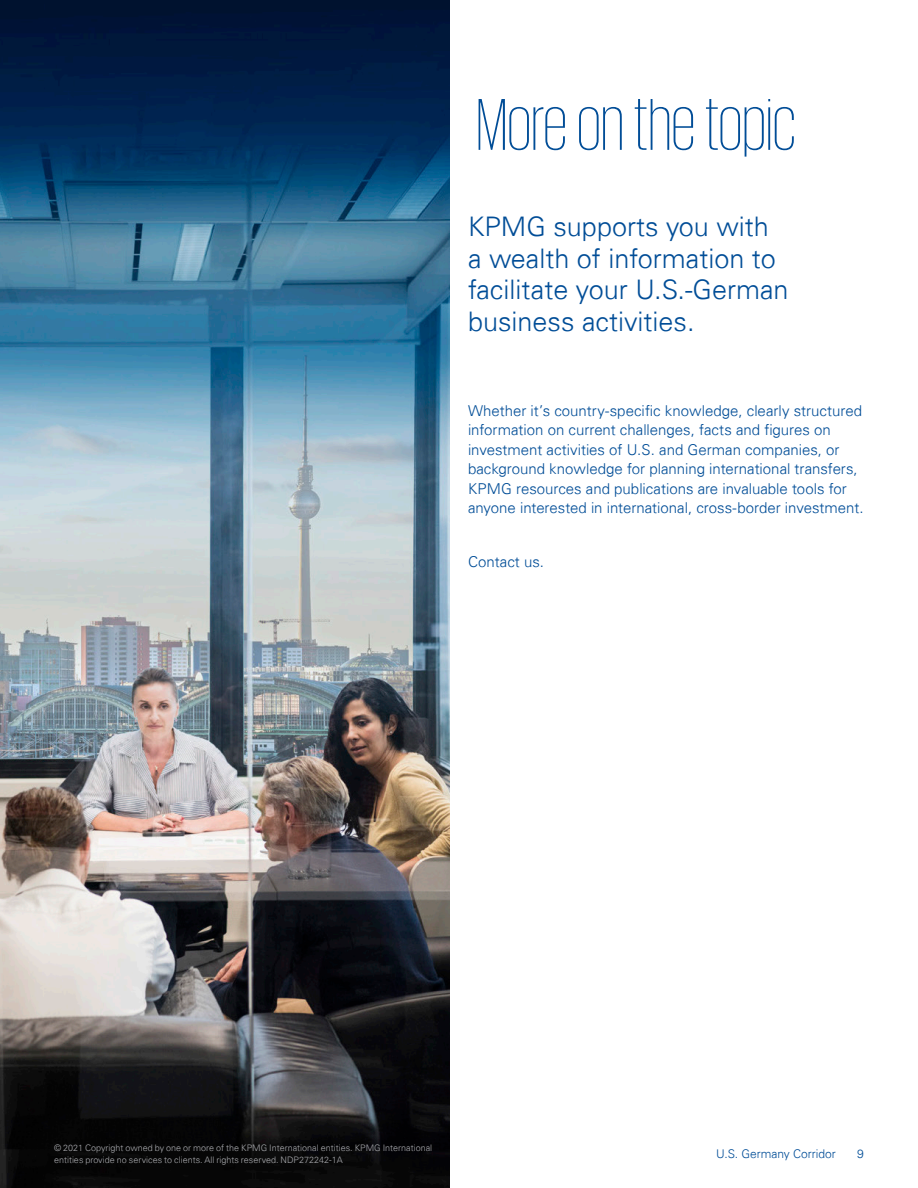
<style>
.page{position:relative;width:918px;height:1188px;background:#fff}
.page>*{position:absolute;margin:0;border:0;box-sizing:border-box;transform-origin:0 0}
.t1{font:200 75px "KPMG";color:#014d97}
.t2{font:300 27px/31.5px "Univers 45";color:#014d97}
.t3{font:300 15px/19.5px "Univers 45";color:#014d97}
.t4{font:300 12px "Univers 45";color:#014d97}
.t5{font:300 9px/12px "Univers 45";color:#a8a9ad}
</style>
<div class="page">
<img style="left:0;top:0;width:450px;height:1188px">
<h1 class="t1" style="left:476px;top:89px;width:321px">More on the topic</h1>
<h2 class="t2" style="left:468px;top:211px;width:322px">KPMG supports you with a wealth of information to facilitate your U.S.-German business activities.</h2>
<p class="t3" style="left:468px;top:400px;width:397px">Whether it’s country-specific knowledge, clearly structured information on current challenges, facts and figures on investment activities of U.S. and German companies, or background knowledge for planning international transfers, KPMG resources and publications are invaluable tools for anyone interested in international, cross-border investment.</p>
<p class="t3" style="left:468px;top:552px;width:78px">Contact us.</p>
<p class="t5" style="left:54px;top:1142px;width:380px">© 2021 Copyright owned by one or more of the KPMG International entities. KPMG International entities provide no services to clients. All rights reserved. NDP272242-1A</p>
<p class="t4" style="left:716px;top:1147px;width:121px">U.S. Germany Corridor</p>
<p class="t4" style="left:857px;top:1147px;width:8px">9</p>
</div>
